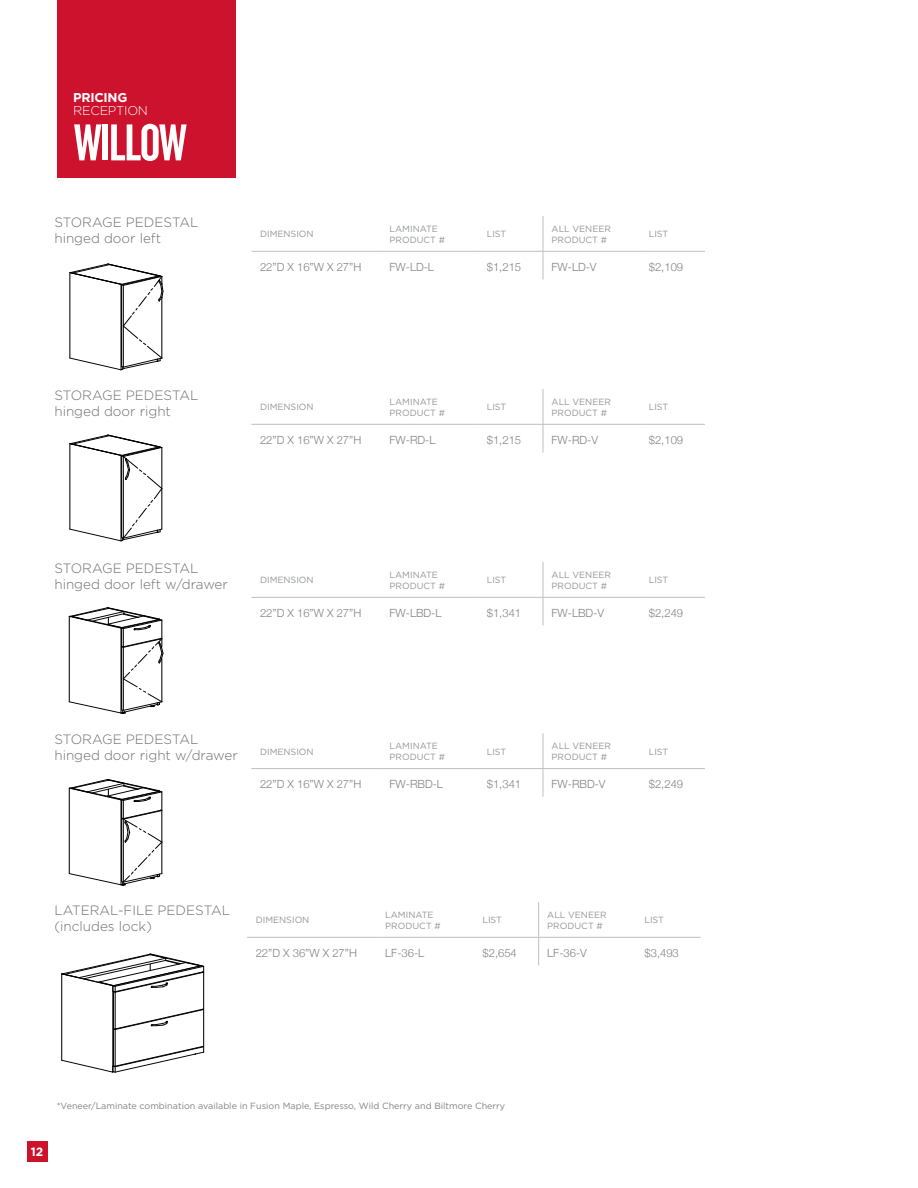
<style>
.page{position:relative;width:918px;height:1188px;background:#fff}
.page>*{position:absolute;margin:0;border:0;box-sizing:border-box;transform-origin:0 0}
.t1{font:54px "Knockout 48 Featherweight";letter-spacing:-.02em;color:#fff}
.t2{font:300 13.5px/16.2px "Gotham";color:#6d6e71}
.t3{font:300 12.75px "Gotham";letter-spacing:-.02em;color:#fff}
.t4{font:700 12.75px "Gotham";letter-spacing:-.02em;color:#fff}
.t5{font:700 12px "Gotham";color:#fff}
.t6{font:300 11.25px "Helvetica Neue";color:#808285}
.t7{font:9px/10.8px "Gotham";color:#939598}
.t8{font:9px "Gotham";color:#808285}
</style>
<div class="page">
<div style="left:27px;top:1142px;width:20px;height:20px;background:#cd122d"></div>
<div style="left:57px;top:0;width:179px;height:177px;background:#cd122d"></div>
<hr style="left:543px;top:216px;width:1px;height:35px;background:#bcbec0">
<hr style="left:251px;top:251px;width:130px;height:1px;background:#bcbec0">
<hr style="left:381px;top:251px;width:97px;height:1px;background:#bcbec0">
<hr style="left:478px;top:251px;width:65px;height:1px;background:#bcbec0">
<hr style="left:543px;top:251px;width:97px;height:1px;background:#bcbec0">
<svg style="left:543px;top:252px;width:1px;height:27px"></svg>
<hr style="left:640px;top:251px;width:65px;height:1px;background:#bcbec0">
<hr style="left:543px;top:389px;width:1px;height:35px;background:#bcbec0">
<hr style="left:251px;top:424px;width:130px;height:1px;background:#bcbec0">
<hr style="left:381px;top:424px;width:97px;height:1px;background:#bcbec0">
<hr style="left:478px;top:424px;width:65px;height:1px;background:#bcbec0">
<hr style="left:543px;top:424px;width:97px;height:1px;background:#bcbec0">
<svg style="left:543px;top:425px;width:1px;height:27px"></svg>
<hr style="left:640px;top:424px;width:65px;height:1px;background:#bcbec0">
<hr style="left:543px;top:562px;width:1px;height:35px;background:#bcbec0">
<hr style="left:251px;top:597px;width:130px;height:1px;background:#bcbec0">
<hr style="left:381px;top:597px;width:97px;height:1px;background:#bcbec0">
<hr style="left:478px;top:597px;width:65px;height:1px;background:#bcbec0">
<hr style="left:543px;top:597px;width:97px;height:1px;background:#bcbec0">
<svg style="left:543px;top:598px;width:1px;height:28px"></svg>
<hr style="left:640px;top:597px;width:65px;height:1px;background:#bcbec0">
<hr style="left:543px;top:733px;width:1px;height:35px;background:#bcbec0">
<hr style="left:251px;top:768px;width:130px;height:1px;background:#bcbec0">
<hr style="left:381px;top:768px;width:97px;height:1px;background:#bcbec0">
<hr style="left:478px;top:768px;width:65px;height:1px;background:#bcbec0">
<hr style="left:543px;top:768px;width:97px;height:1px;background:#bcbec0">
<svg style="left:543px;top:769px;width:1px;height:28px"></svg>
<hr style="left:640px;top:768px;width:65px;height:1px;background:#bcbec0">
<hr style="left:538px;top:902px;width:1px;height:35px;background:#bcbec0">
<hr style="left:247px;top:937px;width:130px;height:1px;background:#bcbec0">
<hr style="left:377px;top:937px;width:97px;height:1px;background:#bcbec0">
<hr style="left:474px;top:937px;width:65px;height:1px;background:#bcbec0">
<hr style="left:539px;top:937px;width:97px;height:1px;background:#bcbec0">
<svg style="left:538px;top:938px;width:1px;height:27px"></svg>
<hr style="left:636px;top:937px;width:65px;height:1px;background:#bcbec0">
<svg style="left:70px;top:264px;width:94px;height:106px"></svg>
<svg style="left:70px;top:435px;width:93px;height:106px"></svg>
<svg style="left:69px;top:608px;width:95px;height:106px"></svg>
<svg style="left:69px;top:779px;width:94px;height:107px"></svg>
<svg style="left:61px;top:953px;width:144px;height:120px"></svg>
<h3 class="t4" style="left:73px;top:89px;width:56px">PRICING</h3>
<h3 class="t3" style="left:73px;top:102px;width:76px">RECEPTION</h3>
<h1 class="t1" style="left:74px;top:110px;width:114px">WILLOW</h1>
<h2 class="t2" style="left:54px;top:214px;width:146px">STORAGE PEDESTAL hinged door left</h2>
<p class="t7" style="left:260px;top:228px;width:55px">DIMENSION</p>
<p class="t7" style="left:390px;top:223px;width:57px">LAMINATE<br>PRODUCT #</p>
<p class="t7" style="left:487px;top:228px;width:21px">LIST</p>
<p class="t7" style="left:552px;top:223px;width:61px">ALL VENEER<br>PRODUCT #</p>
<p class="t7" style="left:649px;top:228px;width:21px">LIST</p>
<p class="t6" style="left:260px;top:258px;width:103px">22”D X 16”W X 27”H</p>
<p class="t6" style="left:390px;top:258px;width:46px">FW-LD-L</p>
<p class="t6" style="left:487px;top:258px;width:36px">$1,215</p>
<p class="t6" style="left:552px;top:258px;width:46px">FW-LD-V</p>
<p class="t6" style="left:649px;top:258px;width:36px">$2,109</p>
<h2 class="t2" style="left:54px;top:387px;width:146px">STORAGE PEDESTAL hinged door right</h2>
<p class="t7" style="left:260px;top:401px;width:55px">DIMENSION</p>
<p class="t7" style="left:390px;top:396px;width:57px">LAMINATE<br>PRODUCT #</p>
<p class="t7" style="left:487px;top:401px;width:21px">LIST</p>
<p class="t7" style="left:552px;top:396px;width:61px">ALL VENEER<br>PRODUCT #</p>
<p class="t7" style="left:649px;top:401px;width:21px">LIST</p>
<p class="t6" style="left:260px;top:431px;width:103px">22”D X 16”W X 27”H</p>
<p class="t6" style="left:390px;top:431px;width:47px">FW-RD-L</p>
<p class="t6" style="left:487px;top:431px;width:36px">$1,215</p>
<p class="t6" style="left:552px;top:431px;width:48px">FW-RD-V</p>
<p class="t6" style="left:649px;top:431px;width:36px">$2,109</p>
<h2 class="t2" style="left:54px;top:560px;width:175px">STORAGE PEDESTAL hinged door left w/drawer</h2>
<p class="t7" style="left:260px;top:575px;width:55px">DIMENSION</p>
<p class="t7" style="left:390px;top:569px;width:57px">LAMINATE<br>PRODUCT #</p>
<p class="t7" style="left:487px;top:575px;width:21px">LIST</p>
<p class="t7" style="left:552px;top:569px;width:61px">ALL VENEER<br>PRODUCT #</p>
<p class="t7" style="left:649px;top:575px;width:21px">LIST</p>
<p class="t6" style="left:260px;top:604px;width:103px">22”D X 16”W X 27”H</p>
<p class="t6" style="left:390px;top:604px;width:53px">FW-LBD-L</p>
<p class="t6" style="left:487px;top:604px;width:36px">$1,341</p>
<p class="t6" style="left:552px;top:604px;width:54px">FW-LBD-V</p>
<p class="t6" style="left:649px;top:604px;width:36px">$2,249</p>
<h2 class="t2" style="left:54px;top:731px;width:185px">STORAGE PEDESTAL hinged door right w/drawer</h2>
<p class="t7" style="left:260px;top:746px;width:55px">DIMENSION</p>
<p class="t7" style="left:390px;top:740px;width:57px">LAMINATE<br>PRODUCT #</p>
<p class="t7" style="left:487px;top:746px;width:21px">LIST</p>
<p class="t7" style="left:552px;top:740px;width:61px">ALL VENEER<br>PRODUCT #</p>
<p class="t7" style="left:649px;top:746px;width:21px">LIST</p>
<p class="t6" style="left:260px;top:775px;width:103px">22”D X 16”W X 27”H</p>
<p class="t6" style="left:390px;top:775px;width:55px">FW-RBD-L</p>
<p class="t6" style="left:487px;top:775px;width:36px">$1,341</p>
<p class="t6" style="left:552px;top:775px;width:55px">FW-RBD-V</p>
<p class="t6" style="left:649px;top:775px;width:36px">$2,249</p>
<h2 class="t2" style="left:54px;top:902px;width:177px">LATERAL-FILE PEDESTAL (includes lock)</h2>
<p class="t7" style="left:256px;top:914px;width:55px">DIMENSION</p>
<p class="t7" style="left:385px;top:909px;width:57px">LAMINATE<br>PRODUCT #</p>
<p class="t7" style="left:482px;top:914px;width:21px">LIST</p>
<p class="t7" style="left:547px;top:909px;width:61px">ALL VENEER<br>PRODUCT #</p>
<p class="t7" style="left:644px;top:914px;width:21px">LIST</p>
<p class="t6" style="left:256px;top:944px;width:103px">22”D X 36”W X 27”H</p>
<p class="t6" style="left:385px;top:944px;width:40px">LF-36-L</p>
<p class="t6" style="left:482px;top:944px;width:36px">$2,654</p>
<p class="t6" style="left:547px;top:944px;width:41px">LF-36-V</p>
<p class="t6" style="left:644px;top:944px;width:36px">$3,493</p>
<h3 class="t5" style="left:31px;top:1144px;width:14px">12</h3>
<p class="t8" style="left:57px;top:1100px;width:450px">*Veneer/Laminate combination available in Fusion Maple, Espresso, Wild Cherry and Biltmore Cherry</p>
</div>
